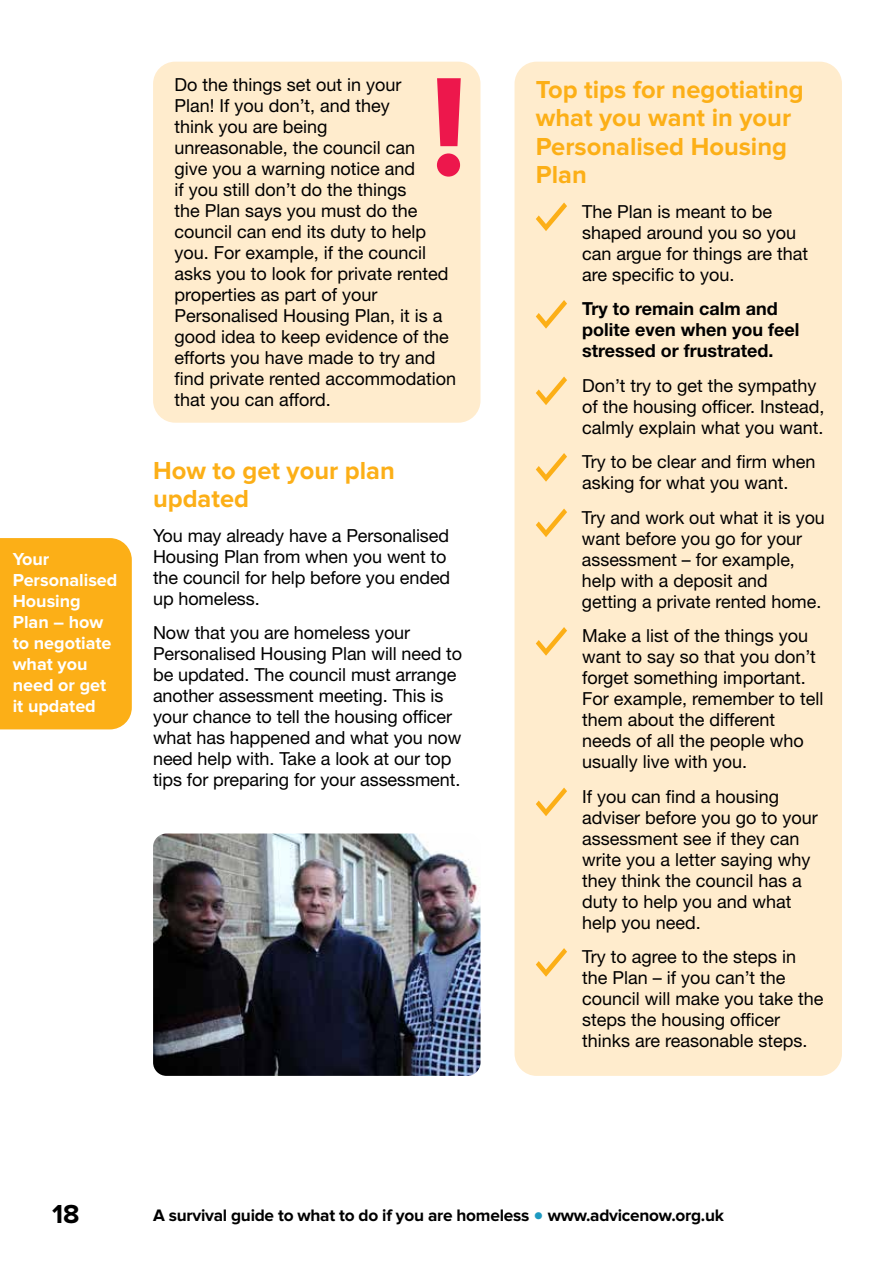
<style>
.page{position:relative;width:893px;height:1263px;background:#fff}
.page>*{position:absolute;margin:0;border:0;box-sizing:border-box;transform-origin:0 0}
.t1{font:700 27px "Proxima Nova";color:#000}
.t2{font:700 25.5px/28.5px "Proxima Nova";color:#fcaf17}
.t3{font:18px/21px "Helvetica Neue LT Std";color:#000}
.t4{font:700 18px/21px "Proxima Nova";color:#fff}
.t5{font:700 18px/21px "Helvetica Neue LT Std";color:#000}
.t6{font:700 17.25px "Proxima Nova";letter-spacing:-.015em;color:#000}
.s1{font-size:30px;color:#1e9ac1}
</style>
<div class="page">
<div style="left:0;top:538px;width:132px;height:191px;background:#fcaf17"></div>
<div style="left:153px;top:62px;width:327px;height:361px;background:#ffeccd;border-radius:22px"></div>
<div style="left:514px;top:62px;width:328px;height:1014px;background:#ffeccd;border-radius:22px"></div>
<svg style="left:536px;top:202px;width:31px;height:29px"></svg>
<svg style="left:536px;top:300px;width:31px;height:29px"></svg>
<svg style="left:536px;top:376px;width:31px;height:29px"></svg>
<svg style="left:536px;top:453px;width:31px;height:29px"></svg>
<svg style="left:536px;top:508px;width:31px;height:29px"></svg>
<svg style="left:536px;top:627px;width:31px;height:29px"></svg>
<svg style="left:536px;top:787px;width:31px;height:29px"></svg>
<svg style="left:536px;top:948px;width:31px;height:29px"></svg>
<img style="left:153px;top:833px;width:327px;height:243px">
<div style="left:437px;top:153px;width:23px;height:24px;background:#ed174c;border-radius:50%"></div>
<svg style="left:437px;top:78px;width:24px;height:68px;background:#ef375f"></svg>
<p class="t4" style="left:13px;top:549px;width:106px">Your<br>Personalised<br>Housing<br>Plan – how to negotiate what you need or get it updated</p>
<p class="t3" style="left:174px;top:74px;width:283px">Do the things set out in your<br>Plan! If you don’t, and they<br>think you are being<br>unreasonable, the council can<br>give you a warning notice and<br>if you still don’t do the things<br>the Plan says you must do the council can end its duty to help you. For example, if the council asks you to look for private rented properties as part of your<br>Personalised Housing Plan, it is a good idea to keep evidence of the efforts you have made to try and find private rented accommodation that you can afford.</p>
<h2 class="t2" style="left:153px;top:457px;width:243px">How to get your plan updated</h2>
<p class="t3" style="left:153px;top:525px;width:299px">You may already have a Personalised<br>Housing Plan from when you went to the council for help before you ended up homeless.</p>
<p class="t3" style="left:153px;top:622px;width:311px">Now that you are homeless your Personalised Housing Plan will need to be updated. The council must arrange another assessment meeting. This is your chance to tell the housing officer what has happened and what you now need help with. Take a look at our top tips for preparing for your assessment.</p>
<h2 class="t2" style="left:536px;top:76px;width:269px">Top tips for negotiating what you want in your<br>Personalised Housing<br>Plan</h2>
<p class="t3" style="left:582px;top:200px;width:228px">The Plan is meant to be shaped around you so you can argue for things are that are specific to you.</p>
<p class="t5" style="left:582px;top:298px;width:219px">Try to remain calm and polite even when you feel stressed or frustrated.</p>
<p class="t3" style="left:582px;top:374px;width:244px">Don’t try to get the sympathy of the housing officer. Instead, calmly explain what you want.</p>
<p class="t3" style="left:582px;top:451px;width:235px">Try to be clear and firm when asking for what you want.</p>
<p class="t3" style="left:582px;top:506px;width:244px">Try and work out what it is you want before you go for your assessment – for example, help with a deposit and getting a private rented home.</p>
<p class="t3" style="left:582px;top:625px;width:243px">Make a list of the things you want to say so that you don’t forget something important.<br>For example, remember to tell them about the different needs of all the people who usually live with you.</p>
<p class="t3" style="left:582px;top:785px;width:237px">If you can find a housing adviser before you go to your assessment see if they can write you a letter saying why they think the council has a duty to help you and what help you need.</p>
<p class="t3" style="left:582px;top:946px;width:243px">Try to agree to the steps in the Plan – if you can’t the council will make you take the steps the housing officer thinks are reasonable steps.</p>
<h1 class="t1" style="left:52px;top:1202px;width:29px">18</h1>
<p class="t6" style="left:153px;top:1207px;width:572px">A survival guide to what to do if you are homeless <span class="s1">•</span> www.advicenow.org.uk</p>
</div>
